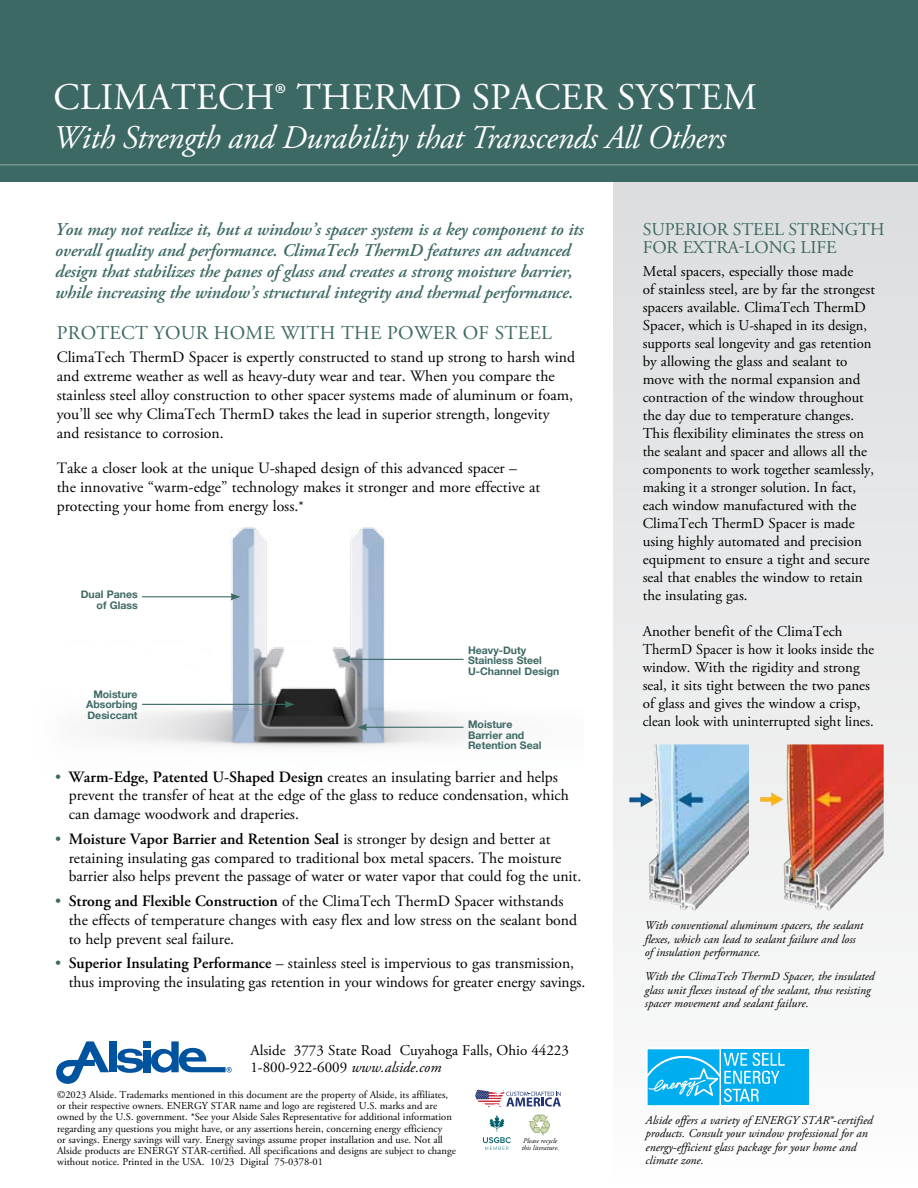
<style>
.page{position:relative;width:918px;height:1188px;background:#fff}
.page>*{position:absolute;margin:0;border:0;box-sizing:border-box;transform-origin:0 0}
.t1{font:37.5px "Adobe Garamond Pro";letter-spacing:.005em;color:#fff}
.t2{font:italic 33px "Adobe Garamond Pro";letter-spacing:-.01em;color:#fff}
.t3{font:19.5px "Adobe Garamond Pro";letter-spacing:.015em;color:#3d6964}
.t4{font:italic 600 18px/21px "Adobe Garamond Pro";letter-spacing:-.01em;color:#3d6964}
.t5{font:18px/18.8px "Adobe Garamond Pro";letter-spacing:-.005em;color:#3d6964}
.t6{font:15.75px/18.9px "Adobe Garamond Pro";color:#000}
.t7{font:15px/18px "Adobe Garamond Pro";color:#000}
.t8{font:15px "Adobe Garamond Pro";color:#000;scale:.96 1}
.t9{font:italic 12px/13.5px "Adobe Garamond Pro";color:#000}
.t10{font:10.5px/11.2px "Adobe Garamond Pro";color:#000}
.t11{font:700 10.5px/10.5px "Helvetica Neue";color:#3d6964}
.t12{font:italic 7.2px/7.2px "Adobe Garamond Pro";color:#000}
.s1{font-size:13.5px}
.s2{color:#3d6964}
.s3{font-weight:600}
.s4{font-style:italic}
</style>
<div class="page">
<div style="left:614px;top:173px;width:304px;height:1015px;background:linear-gradient(to bottom,#dbdcde,#fcfdfd)"></div>
<div style="left:0;top:0;width:918px;height:182px;background:#3d6964"></div>
<hr style="left:0;top:164px;width:918px;height:2px;background:#779693">
<img style="left:95px;top:527px;width:386px;height:221px">
<hr style="left:365px;top:727px;width:99px;height:1px;background:#3d6964">
<svg style="left:357px;top:724px;width:10px;height:7px"></svg>
<hr style="left:348px;top:659px;width:116px;height:1px;background:#3d6964">
<svg style="left:340px;top:656px;width:10px;height:7px"></svg>
<hr style="left:142px;top:596px;width:91px;height:1px;background:#3d6964">
<svg style="left:230px;top:593px;width:10px;height:7px"></svg>
<hr style="left:142px;top:704px;width:145px;height:1px;background:#3d6964">
<svg style="left:285px;top:701px;width:10px;height:7px"></svg>
<img style="left:629px;top:744px;width:120px;height:167px">
<img style="left:760px;top:744px;width:124px;height:167px">
<svg style="left:56px;top:1041px;width:53px;height:43px"></svg>
<div style="left:110px;top:1041px;width:7px;height:31px;background:#00539f"></div>
<div style="left:144px;top:1050px;width:7px;height:22px;background:#00539f"></div>
<div style="left:144px;top:1041px;width:7px;height:7px;background:#00539f"></div>
<svg style="left:117px;top:1049px;width:28px;height:24px"></svg>
<svg style="left:151px;top:1041px;width:81px;height:32px"></svg>
<svg style="left:528px;top:1115px;width:22px;height:21px"></svg>
<svg style="left:483px;top:1115px;width:28px;height:35px"></svg>
<svg style="left:475px;top:1090px;width:4px;height:7px"></svg>
<svg style="left:506px;top:1092px;width:55px;height:15px"></svg>
<svg style="left:646px;top:1048px;width:164px;height:59px;background:#33bef2"></svg>
<h1 class="t1" style="left:53px;top:74px;width:705px">CLIMATECH® THERMD SPACER SYSTEM</h1>
<h2 class="t2" style="left:53px;top:118px;width:674px">With Strength and Durability that Transcends All Others</h2>
<p class="t4" style="left:55px;top:219px;width:530px">You may not realize it, but a window’s spacer system is a key component to its overall quality and performance. ClimaTech ThermD features an advanced design that stabilizes the panes of glass and creates a strong moisture barrier, while increasing the window’s structural integrity and thermal performance.</p>
<p class="t5" style="left:643px;top:220px;width:243px">SUPERIOR STEEL STRENGTH<br>FOR EXTRA-LONG LIFE</p>
<p class="t7" style="left:643px;top:263px;width:234px">Metal spacers, especially those made<br>of stainless steel, are by far the strongest spacers available. ClimaTech ThermD Spacer, which is U-shaped in its design, supports seal longevity and gas retention by allowing the glass and sealant to move with the normal expansion and contraction of the window throughout the day due to temperature changes.<br>This flexibility eliminates the stress on the sealant and spacer and allows all the components to work together seamlessly, making it a stronger solution. In fact, each window manufactured with the ClimaTech ThermD Spacer is made using highly automated and precision equipment to ensure a tight and secure seal that enables the window to retain the insulating gas.</p>
<p class="t7" style="left:643px;top:623px;width:233px">Another benefit of the ClimaTech ThermD Spacer is how it looks inside the window. With the rigidity and strong seal, it sits tight between the two panes of glass and gives the window a crisp,</p>
<p class="t3" style="left:57px;top:321px;width:496px">PROTECT YOUR HOME WITH THE POWER OF STEEL</p>
<p class="t6" style="left:57px;top:348px;width:520px">ClimaTech ThermD Spacer is expertly constructed to stand up strong to harsh wind and extreme weather as well as heavy-duty wear and tear. When you compare the stainless steel alloy construction to other spacer systems made of aluminum or foam, you’ll see why ClimaTech ThermD takes the lead in superior strength, longevity and resistance to corrosion.</p>
<p class="t6" style="left:57px;top:459px;width:485px">Take a closer look at the unique U-shaped design of this advanced spacer –<br>the innovative “warm-edge” technology makes it stronger and more effective at protecting your home from energy loss.<span class="s1">*</span></p>
<p class="t11" style="left:81px;top:589px;width:58px;text-align:right">Dual Panes of Glass</p>
<p class="t11" style="left:468px;top:645px;width:93px">Heavy-Duty<br>Stainless Steel<br>U-Channel Design</p>
<p class="t11" style="left:86px;top:689px;width:53px;text-align:justify;text-indent:7px">Moisture Absorbing Desiccant</p>
<p class="t11" style="left:468px;top:720px;width:46px">Moisture</p>
<p class="t8" style="left:643px;top:713px;width:242px">clean look with uninterrupted sight lines.</p>
<p class="t11" style="left:468px;top:730px;width:75px">Barrier and<br>Retention Seal</p>
<p class="t6" style="left:69px;top:768px;width:502px;text-indent:-13px"><span class="s2">•</span> <span class="s3">Warm-Edge, Patented U-Shaped Design</span> creates an insulating barrier and helps prevent the transfer of heat at the edge of the glass to reduce condensation, which can damage woodwork and draperies.</p>
<p class="t6" style="left:69px;top:830px;width:514px;text-indent:-13px"><span class="s2">•</span> <span class="s3">Moisture Vapor Barrier and Retention Seal</span> is stronger by design and better at retaining insulating gas compared to traditional box metal spacers. The moisture barrier also helps prevent the passage of water or water vapor that could fog the unit.</p>
<p class="t6" style="left:69px;top:892px;width:510px;text-indent:-13px"><span class="s2">•</span> <span class="s3">Strong and Flexible Construction</span> of the ClimaTech ThermD Spacer withstands the effects of temperature changes with easy flex and low stress on the sealant bond to help prevent seal failure.</p>
<p class="t6" style="left:69px;top:954px;width:518px;text-indent:-13px"><span class="s2">•</span> <span class="s3">Superior Insulating Performance</span> – stainless steel is impervious to gas transmission, thus improving the insulating gas retention in your windows for greater energy savings.</p>
<p class="t7" style="left:250px;top:1043px;width:320px;line-height:16.5px">Alside 3773 State Road Cuyahoga Falls, Ohio 44223<br>1-800-922-6009 <span class="s4">www.alside.com</span></p>
<p class="t10" style="left:57px;top:1089px;width:400px">©2023 Alside. Trademarks mentioned in this document are the property of Alside, its affiliates, or their respective owners. ENERGY STAR name and logo are registered U.S. marks and are owned by the U.S. government. *See your Alside Sales Representative for additional information regarding any questions you might have, or any assertions herein, concerning energy efficiency<br>or savings. Energy savings will vary. Energy savings assume proper installation and use. Not all Alside products are ENERGY STAR-certified. All specifications and designs are subject to change without notice. Printed in the USA. 10/23 Digital 75-0378-01</p>
<p class="t12" style="left:522px;top:1137px;width:39px">Please recycle this literature.</p>
<p class="t9" style="left:645px;top:919px;width:220px">With conventional aluminum spacers, the sealant flexes, which can lead to sealant failure and loss of insulation performance.</p>
<p class="t9" style="left:645px;top:970px;width:231px">With the ClimaTech ThermD Spacer, the insulated glass unit flexes instead of the sealant, thus resisting spacer movement and sealant failure.</p>
<p class="t9" style="left:646px;top:1114px;width:229px">Alside offers a variety of ENERGY STAR®-certified products. Consult your window professional for an energy-efficient glass package for your home and climate zone.</p>
</div>
